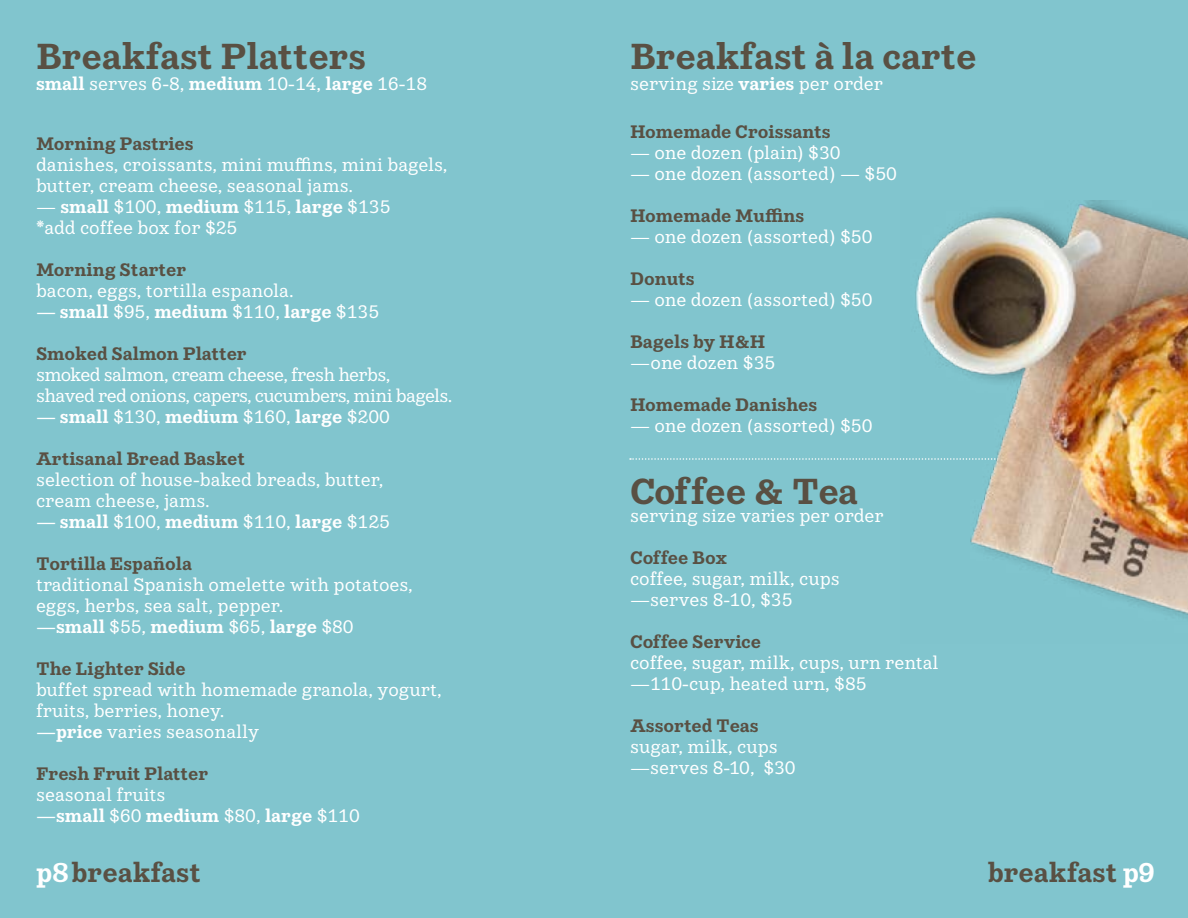
<style>
.page{position:relative;width:1188px;height:918px;background:#fff}
.page>*{position:absolute;margin:0;border:0;box-sizing:border-box;transform-origin:0 0}
.t1{font:600 36px "Fare Serif";color:#595043}
.t2{font:600 36px "Fare Serif";letter-spacing:-.02em;color:#595043}
.t3{font:600 27px "Fare Serif";color:#595043}
.t4{font:18px/21px "Fare Serif";color:#fff}
.t5{font:600 18px "Fare Serif";color:#595043}
.t6{font:600 18px "Fare Serif";color:#fff}
.t7{font:18px/21px "Fare Serif";letter-spacing:-.035em;color:#fff}
.s1{font-weight:600}
.s2{font-weight:400}
.s3{color:#fff}
</style>
<div class="page">
<div style="left:0;top:0;width:696px;height:918px;background:#81c5ce"></div>
<div style="left:554px;top:0;width:634px;height:918px;background:#81c5ce"></div>
<svg style="left:630px;top:458px;width:270px;height:2px"></svg>
<img style="left:900px;top:200px;width:288px;height:418px">
<h1 class="t1" style="left:36px;top:35px;width:332px">Breakfast Platters</h1>
<p class="t4" style="left:36px;top:73px;width:393px"><span class="s1">small</span> serves 6-8, <span class="s1">medium</span> 10-14, <span class="s1">large</span> 16-18</p>
<p class="t5" style="left:36px;top:133px;width:159px">Morning Pastries</p>
<p class="t4" style="left:36px;top:154px;width:413px">danishes, croissants, mini muffins, mini bagels, butter, cream cheese, seasonal jams.</p>
<p class="t4" style="left:36px;top:196px;width:356px">— <span class="s1">small</span> $100, <span class="s1">medium</span> $115, <span class="s1">large</span> $135 *add coffee box for $25</p>
<p class="t5" style="left:36px;top:259px;width:152px">Morning Starter</p>
<p class="t4" style="left:36px;top:280px;width:259px">bacon, eggs, tortilla espanola.</p>
<p class="t6" style="left:36px;top:301px;width:345px">— small <span class="s2">$95,</span> medium <span class="s2">$110,</span> large <span class="s2">$135</span></p>
<p class="t5" style="left:36px;top:343px;width:212px">Smoked Salmon Platter</p>
<p class="t7" style="left:36px;top:364px;width:418px">smoked salmon, cream cheese, fresh herbs, shaved red onions, capers, cucumbers, mini bagels.</p>
<p class="t6" style="left:36px;top:406px;width:355px">— small <span class="s2">$130,</span> medium <span class="s2">$160,</span> large <span class="s2">$200</span></p>
<p class="t5" style="left:36px;top:448px;width:210px">Artisanal Bread Basket</p>
<p class="t4" style="left:36px;top:469px;width:349px">selection of house-baked breads, butter, cream cheese, jams.</p>
<p class="t6" style="left:36px;top:511px;width:355px">— small <span class="s2">$100,</span> medium <span class="s2">$110,</span> large <span class="s2">$125</span></p>
<p class="t5" style="left:36px;top:553px;width:158px">Tortilla Española</p>
<p class="t4" style="left:36px;top:574px;width:378px">traditional Spanish omelette with potatoes, eggs, herbs, sea salt, pepper.<br><span class="s1">—small</span> $55, <span class="s1">medium</span> $65, <span class="s1">large</span> $80</p>
<p class="t5" style="left:36px;top:658px;width:151px">The Lighter Side</p>
<p class="t4" style="left:36px;top:679px;width:407px">buffet spread with homemade granola, yogurt, fruits, berries, honey.<br><span class="s1">—price</span> varies seasonally</p>
<p class="t5" style="left:36px;top:763px;width:174px">Fresh Fruit Platter</p>
<p class="t4" style="left:36px;top:784px;width:325px">seasonal fruits<br><span class="s1">—small</span> $60 <span class="s1">medium</span> $80, <span class="s1">large</span> $110</p>
<h2 class="t3" style="left:36px;top:856px;width:166px"><span class="s3">p8</span> breakfast</h2>
<h1 class="t1" style="left:630px;top:35px;width:348px">Breakfast à la carte</h1>
<p class="t4" style="left:630px;top:73px;width:255px">serving size <span class="s1">varies</span> per order</p>
<p class="t5" style="left:630px;top:121px;width:202px">Homemade Croissants</p>
<p class="t4" style="left:630px;top:142px;width:212px">— one dozen (plain) $30</p>
<p class="t4" style="left:630px;top:163px;width:268px">— one dozen (assorted) — $50</p>
<p class="t5" style="left:630px;top:205px;width:176px">Homemade Muffins</p>
<p class="t4" style="left:630px;top:226px;width:244px">— one dozen (assorted) $50</p>
<p class="t5" style="left:630px;top:268px;width:66px">Donuts</p>
<p class="t4" style="left:630px;top:289px;width:244px">— one dozen (assorted) $50</p>
<p class="t5" style="left:630px;top:331px;width:137px">Bagels by H&amp;H</p>
<p class="t4" style="left:630px;top:352px;width:147px">—one dozen $35</p>
<p class="t5" style="left:630px;top:394px;width:189px">Homemade Danishes</p>
<p class="t4" style="left:630px;top:415px;width:244px">— one dozen (assorted) $50</p>
<h1 class="t2" style="left:630px;top:470px;width:230px">Coffee &amp; Tea</h1>
<p class="t4" style="left:630px;top:505px;width:255px">serving size varies per order</p>
<p class="t5" style="left:630px;top:547px;width:99px">Coffee Box</p>
<p class="t4" style="left:630px;top:568px;width:211px">coffee, sugar, milk, cups —serves 8-10, $35</p>
<p class="t5" style="left:630px;top:631px;width:133px">Coffee Service</p>
<p class="t4" style="left:630px;top:652px;width:310px">coffee, sugar, milk, cups, urn rental —110-cup, heated urn, $85</p>
<p class="t5" style="left:630px;top:715px;width:130px">Assorted Teas</p>
<p class="t4" style="left:630px;top:736px;width:167px">sugar, milk, cups —serves 8-10, $30</p>
<h2 class="t3" style="left:988px;top:856px;width:169px">breakfast <span class="s3">p9</span></h2>
</div>
